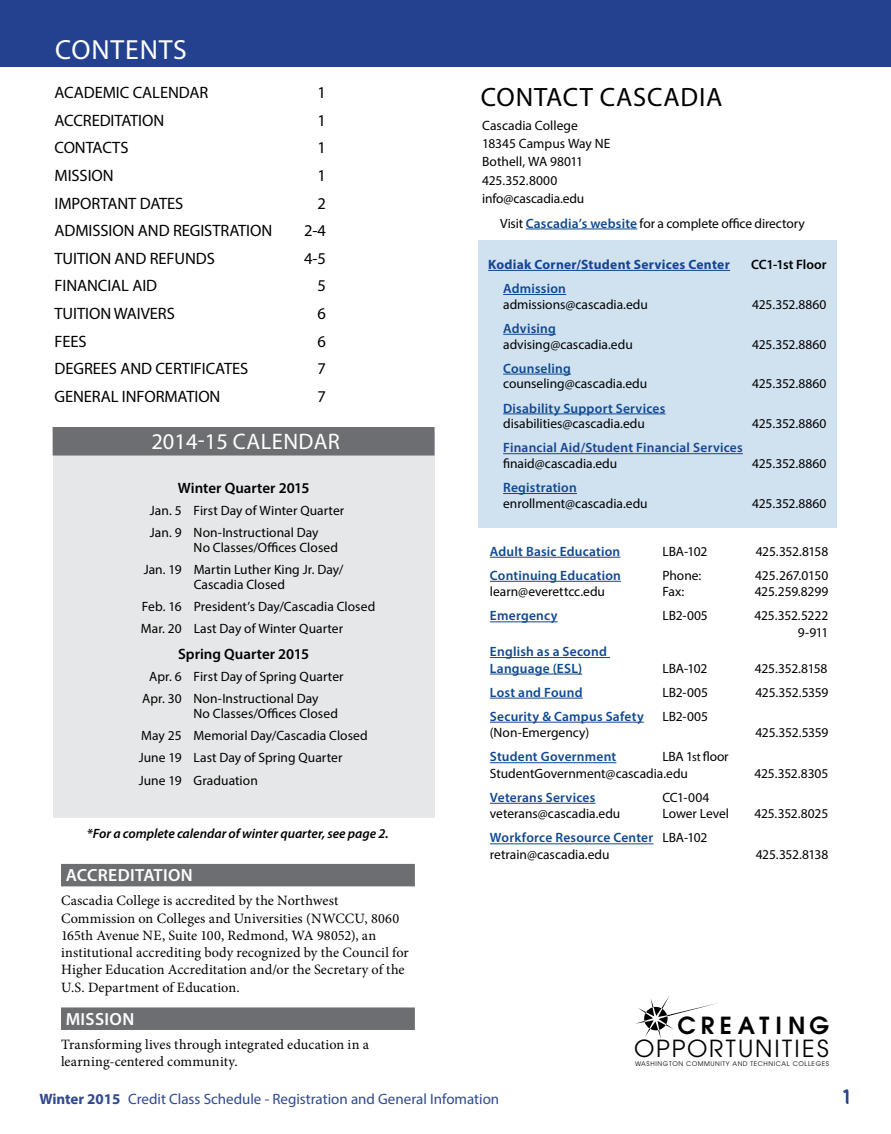
<style>
.page{position:relative;width:891px;height:1134px;background:#fff}
.page>*{position:absolute;margin:0;border:0;box-sizing:border-box;transform-origin:0 0}
.t1{font:27.75px "Myriad Pro";letter-spacing:.03em;color:#fff}
.t2{font:26.7px "Myriad Pro";letter-spacing:.03em;color:#000}
.t3{font:23.4px "Avant Garde";letter-spacing:.09em;color:#000}
.t4{font:600 23.4px "Avant Garde";letter-spacing:.24em;color:#000}
.t5{font:22.5px "Myriad Pro";letter-spacing:.02em;color:#fff}
.t6{font:21px "Myriad Pro";color:#24418f}
.t7{font:600 17.7px "Myriad Pro";letter-spacing:.02em;color:#fff}
.t8{font:16.5px "Myriad Pro";letter-spacing:-.005em;color:#000}
.t9{font:15px "Myriad Pro";color:#2f4892}
.t10{font:600 15px "Myriad Pro";color:#000}
.t11{font:14.25px/17.2px "Minion Pro";letter-spacing:.01em;color:#000}
.t12{font:13.5px/22px "Myriad Pro";color:#000}
.t13{font:600 13.5px/16.5px "Myriad Pro";letter-spacing:.015em;color:#0f4891}
.t14{font:13.5px/16.5px "Myriad Pro";letter-spacing:-.025em;color:#000;text-align:right}
.t15{font:italic 600 13.5px "Myriad Pro";color:#000}
.t16{font:700 13.5px "Myriad Pro";letter-spacing:.02em;color:#0f4891}
.t17{font:600 13.5px "Myriad Pro";letter-spacing:-.005em;color:#000}
.t18{font:13.5px "Myriad Pro";letter-spacing:-.02em;color:#000}
.t19{font:6.3px "Avant Garde";letter-spacing:.1em;color:#000}
.s1{font-weight:600;color:#0f4891}
.s2{font-size:12px}
.s3{font-weight:700}
</style>
<div class="page">
<div style="left:0;top:0;width:891px;height:67px;background:#24418f"></div>
<div style="left:53px;top:432px;width:382px;height:385px;background:#e6e7e8"></div>
<div style="left:53px;top:427px;width:382px;height:29px;background:#6d6e71"></div>
<svg style="left:636px;top:996px;width:81px;height:43px"></svg>
<div style="left:478px;top:241px;width:358px;height:287px;background:#d0e1f0"></div>
<hr style="left:526px;top:229px;width:111px;height:1px;background:#0f4891">
<hr style="left:488px;top:270px;width:242px;height:1px;background:#0f4891">
<hr style="left:503px;top:294px;width:63px;height:1px;background:#0f4891">
<hr style="left:503px;top:334px;width:53px;height:1px;background:#0f4891">
<hr style="left:503px;top:374px;width:68px;height:1px;background:#0f4891">
<hr style="left:503px;top:414px;width:163px;height:1px;background:#0f4891">
<hr style="left:503px;top:453px;width:240px;height:1px;background:#0f4891">
<hr style="left:503px;top:493px;width:74px;height:1px;background:#0f4891">
<hr style="left:490px;top:557px;width:130px;height:1px;background:#0f4891">
<hr style="left:490px;top:581px;width:131px;height:1px;background:#0f4891">
<hr style="left:490px;top:622px;width:68px;height:1px;background:#0f4891">
<hr style="left:490px;top:657px;width:120px;height:1px;background:#0f4891">
<hr style="left:490px;top:674px;width:92px;height:1px;background:#0f4891">
<hr style="left:490px;top:698px;width:93px;height:1px;background:#0f4891">
<hr style="left:490px;top:722px;width:154px;height:1px;background:#0f4891">
<hr style="left:490px;top:762px;width:126px;height:1px;background:#0f4891">
<hr style="left:490px;top:803px;width:106px;height:1px;background:#0f4891">
<hr style="left:490px;top:844px;width:164px;height:1px;background:#0f4891">
<div style="left:61px;top:864px;width:354px;height:22px;background:#6d6e71"></div>
<div style="left:61px;top:1007px;width:354px;height:23px;background:#6d6e71"></div>
<h1 class="t1" style="left:55px;top:32px;width:133px">CONTENTS</h1>
<p class="t8" style="left:55px;top:82px;width:155px">ACADEMIC CALENDAR</p>
<p class="t8" style="left:318px;top:82px;width:10px">1</p>
<p class="t8" style="left:55px;top:110px;width:111px">ACCREDITATION</p>
<p class="t8" style="left:318px;top:110px;width:10px">1</p>
<p class="t8" style="left:55px;top:138px;width:75px">CONTACTS</p>
<p class="t8" style="left:318px;top:138px;width:10px">1</p>
<p class="t8" style="left:55px;top:165px;width:61px">MISSION</p>
<p class="t8" style="left:318px;top:165px;width:10px">1</p>
<p class="t8" style="left:55px;top:193px;width:130px">IMPORTANT DATES</p>
<p class="t8" style="left:318px;top:193px;width:10px">2</p>
<p class="t8" style="left:55px;top:221px;width:219px">ADMISSION AND REGISTRATION</p>
<p class="t8" style="left:304px;top:221px;width:23px">2-4</p>
<p class="t8" style="left:55px;top:248px;width:162px">TUITION AND REFUNDS</p>
<p class="t8" style="left:304px;top:248px;width:23px">4-5</p>
<p class="t8" style="left:55px;top:276px;width:104px">FINANCIAL AID</p>
<p class="t8" style="left:318px;top:276px;width:10px">5</p>
<p class="t8" style="left:55px;top:303px;width:122px">TUITION WAIVERS</p>
<p class="t8" style="left:318px;top:303px;width:10px">6</p>
<p class="t8" style="left:55px;top:331px;width:34px">FEES</p>
<p class="t8" style="left:318px;top:331px;width:10px">6</p>
<p class="t8" style="left:55px;top:359px;width:195px">DEGREES AND CERTIFICATES</p>
<p class="t8" style="left:318px;top:359px;width:10px">7</p>
<p class="t8" style="left:55px;top:386px;width:167px">GENERAL INFORMATION</p>
<p class="t8" style="left:318px;top:386px;width:10px">7</p>
<h3 class="t5" style="left:151px;top:427px;width:190px">2014-15 CALENDAR</h3>
<p class="t10" style="left:178px;top:478px;width:133px">Winter Quarter 2015</p>
<p class="t12" style="left:150px;top:499px;width:196px">Jan. 5 First Day of Winter Quarter<br>Jan. 9 Non-Instructional Day</p>
<p class="t12" style="left:144px;top:536px;width:201px;text-indent:50px">No Classes/Offices Closed<br>Jan. 19 Martin Luther King Jr. Day/</p>
<p class="t12" style="left:141px;top:573px;width:236px;text-indent:53px">Cascadia Closed<br>Feb. 16 President’s Day/Cascadia Closed<br>Mar. 20 Last Day of Winter Quarter</p>
<p class="t10" style="left:178px;top:645px;width:132px">Spring Quarter 2015</p>
<p class="t12" style="left:142px;top:666px;width:203px;text-indent:7px">Apr. 6 First Day of Spring Quarter<br>Apr. 30 Non-Instructional Day</p>
<p class="t12" style="left:139px;top:703px;width:230px;text-indent:55px">No Classes/Offices Closed<br>May 25 Memorial Day/Cascadia Closed<br>June 19 Last Day of Spring Quarter<br>June 19 Graduation</p>
<p class="t15" style="left:87px;top:825px;width:303px">*For a complete calendar of winter quarter, see page 2.</p>
<h3 class="t7" style="left:66px;top:864px;width:129px">ACCREDITATION</h3>
<p class="t11" style="left:61px;top:892px;width:349px">Cascadia College is accredited by the Northwest Commission on Colleges and Universities (NWCCU, 8060<br>165th Avenue NE, Suite 100, Redmond, WA 98052), an institutional accrediting body recognized by the Council for Higher Education Accreditation and/or the Secretary of the U.S. Department of Education.</p>
<h3 class="t7" style="left:66px;top:1008px;width:70px">MISSION</h3>
<p class="t11" style="left:61px;top:1036px;width:310px">Transforming lives through integrated education in a learning-centered community.</p>
<h2 class="t2" style="left:481px;top:80px;width:243px">CONTACT CASCADIA</h2>
<p class="t12" style="left:482px;top:116px;width:130px;line-height:18.5px">Cascadia College<br>18345 Campus Way NE<br>Bothell, WA 98011<br>425.352.8000 info@cascadia.edu</p>
<p class="t12" style="left:500px;top:212px;width:306px">Visit <span class="s1">Cascadia’s website</span> for a complete office directory</p>
<p class="t16" style="left:488px;top:256px;width:243px">Kodiak Corner/Student Services Center</p>
<p class="t17" style="left:751px;top:256px;width:77px">CC1-1st Floor</p>
<p class="t13" style="left:503px;top:280px;width:64px">Admission</p>
<p class="t12" style="left:503px;top:293px;width:146px">admissions@cascadia.edu</p>
<p class="t12" style="left:752px;top:293px;width:76px">425.352.8860</p>
<p class="t13" style="left:503px;top:320px;width:54px">Advising</p>
<p class="t12" style="left:503px;top:333px;width:131px">advising@cascadia.edu</p>
<p class="t12" style="left:752px;top:333px;width:76px">425.352.8860</p>
<p class="t13" style="left:503px;top:360px;width:69px">Counseling</p>
<p class="t12" style="left:503px;top:373px;width:146px">counseling@cascadia.edu</p>
<p class="t12" style="left:752px;top:373px;width:76px">425.352.8860</p>
<p class="t13" style="left:503px;top:399px;width:164px">Disability Support Services</p>
<p class="t12" style="left:503px;top:413px;width:143px">disabilities@cascadia.edu</p>
<p class="t12" style="left:752px;top:413px;width:76px">425.352.8860</p>
<p class="t13" style="left:503px;top:439px;width:241px">Financial Aid/Student Financial Services</p>
<p class="t12" style="left:503px;top:452px;width:116px">finaid@cascadia.edu</p>
<p class="t12" style="left:752px;top:452px;width:76px">425.352.8860</p>
<p class="t13" style="left:503px;top:479px;width:75px">Registration</p>
<p class="t12" style="left:503px;top:492px;width:146px">enrollment@cascadia.edu</p>
<p class="t12" style="left:752px;top:492px;width:76px">425.352.8860</p>
<p class="t13" style="left:490px;top:543px;width:132px">Adult Basic Education</p>
<p class="t12" style="left:662px;top:540px;width:46px">LBA-102</p>
<p class="t14" style="left:756px;top:543px;width:74px">425.352.8158</p>
<p class="t13" style="left:490px;top:567px;width:132px">Continuing Education</p>
<p class="t12" style="left:662px;top:564px;width:40px">Phone:</p>
<p class="t18" style="left:755px;top:567px;width:75px">425.267.0150</p>
<p class="t12" style="left:490px;top:581px;width:117px">learn@everettcc.edu</p>
<p class="t12" style="left:662px;top:581px;width:23px">Fax:</p>
<p class="t12" style="left:755px;top:581px;width:75px">425.259.8299</p>
<p class="t13" style="left:490px;top:607px;width:69px">Emergency</p>
<p class="t12" style="left:662px;top:605px;width:47px">LB2-005</p>
<p class="t14" style="left:755px;top:608px;width:75px">425.352.5222<br>9-911</p>
<p class="t13" style="left:490px;top:643px;width:119px">English as a Second<br>Language (ESL)</p>
<p class="t12" style="left:662px;top:657px;width:46px">LBA-102</p>
<p class="t14" style="left:755px;top:660px;width:74px">425.352.8158</p>
<p class="t13" style="left:490px;top:684px;width:94px">Lost and Found</p>
<p class="t12" style="left:662px;top:681px;width:47px">LB2-005</p>
<p class="t14" style="left:755px;top:684px;width:74px">425.352.5359</p>
<p class="t13" style="left:490px;top:708px;width:155px">Security &amp; Campus Safety</p>
<p class="t12" style="left:662px;top:705px;width:47px">LB2-005</p>
<p class="t12" style="left:490px;top:722px;width:101px">(Non-Emergency)</p>
<p class="t14" style="left:755px;top:724px;width:74px">425.352.5359</p>
<p class="t13" style="left:490px;top:748px;width:128px">Student Government</p>
<p class="t12" style="left:490px;top:748px;width:240px;line-height:16.5px;text-indent:173px">LBA 1<span class="s2">st</span> floor<br>StudentGovernment@cascadia.edu</p>
<p class="t12" style="left:755px;top:762px;width:75px">425.352.8305</p>
<p class="t13" style="left:490px;top:789px;width:107px">Veterans Services</p>
<p class="t12" style="left:662px;top:786px;width:49px">CC1-004</p>
<p class="t12" style="left:490px;top:803px;width:132px">veterans@cascadia.edu</p>
<p class="t12" style="left:662px;top:803px;width:68px">Lower Level</p>
<p class="t14" style="left:755px;top:805px;width:75px">425.352.8025</p>
<p class="t12" style="left:490px;top:830px;width:219px;line-height:16.5px"><span class="s1">Workforce Resource Center</span> LBA-102 retrain@cascadia.edu</p>
<p class="t14" style="left:756px;top:846px;width:74px">425.352.8138</p>
<h3 class="t4" style="left:678px;top:1010px;width:153px">CREATING</h3>
<h3 class="t3" style="left:634px;top:1035px;width:196px">OPPORTUNITIES</h3>
<p class="t19" style="left:635px;top:1060px;width:195px">WASHINGTON COMMUNITY AND TECHNICAL COLLEGES</p>
<p class="t9" style="left:40px;top:1090px;width:461px"><span class="s3">Winter 2015</span> Credit Class Schedule - Registration and General Infomation</p>
<h3 class="t6" style="left:841px;top:1083px;width:12px">1</h3>
</div>
